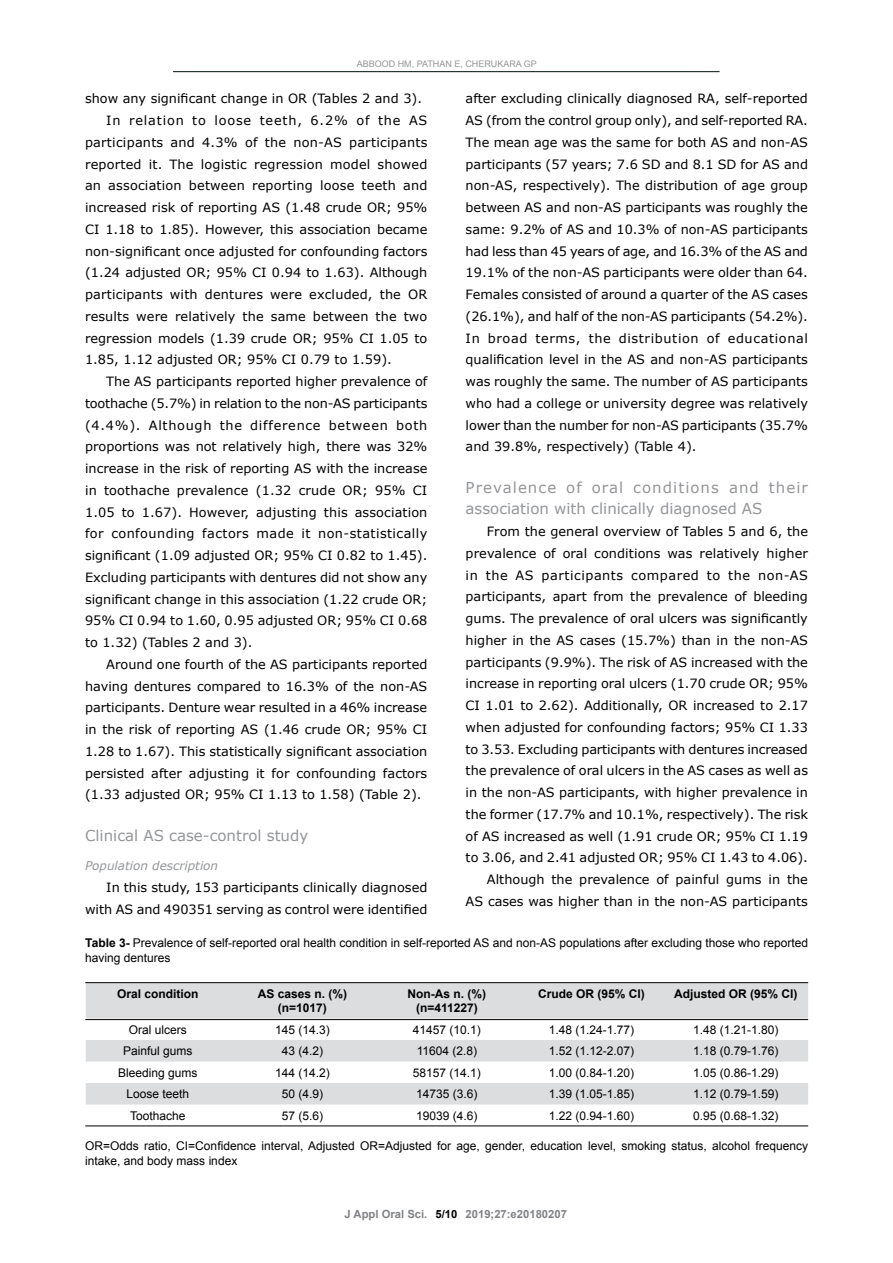
<style>
.page{position:relative;width:893px;height:1263px;background:#fff}
.page>*{position:absolute;margin:0;border:0;box-sizing:border-box;transform-origin:0 0}
.t1{font:15px/21px "Verdana";color:#939598}
.t2{font:12.75px/21.8px "Verdana";color:#000;text-align:right}
.t3{font:12.75px "Verdana";letter-spacing:.035em;color:#000}
.t4{font:12.75px "Verdana";letter-spacing:.02em;color:#000}
.t5{font:12.75px "Verdana";letter-spacing:.055em;color:#000}
.t6{font:12.75px "Verdana";letter-spacing:.065em;color:#000}
.t7{font:12px/14.4px "Arial";color:#000}
.t8{font:700 12px/14.4px "Arial";color:#000;text-align:center}
.t9{font:italic 12px "Verdana";color:#939598}
.t10{font:700 11.25px "Arial";color:#808285}
.t11{font:9px "Arial";color:#939598}
.s1{font-weight:700}
.s2{color:#000}
</style>
<div class="page">
<hr style="left:173px;top:71px;width:547px;height:1px;background:#00110d">
<svg style="left:86px;top:983px;width:722px;height:121px;fill:#dcddde"></svg>
<hr style="left:85px;top:982px;width:723px;height:1px;background:#000">
<hr style="left:85px;top:1019px;width:723px;height:1px;background:#000">
<hr style="left:85px;top:1125px;width:723px;height:1px;background:#000">
<p class="t11" style="left:357px;top:58px;width:182px">ABBOOD HM, PATHAN E, CHERUKARA GP</p>
<p class="t2" style="left:85px;top:88px;width:338px">show any significant change in OR (Tables 2 and 3).</p>
<p class="t6" style="left:106px;top:112px;width:323px">In relation to loose teeth, 6.2% of the AS</p>
<p class="t4" style="left:85px;top:133px;width:344px">participants and 4.3% of the non-AS participants</p>
<p class="t2" style="left:85px;top:153px;width:344px">reported it. The logistic regression model showed</p>
<p class="t2" style="left:85px;top:175px;width:344px">an association between reporting loose teeth and</p>
<p class="t2" style="left:85px;top:196px;width:344px">increased risk of reporting AS (1.48 crude OR; 95%</p>
<p class="t2" style="left:85px;top:218px;width:344px">CI 1.18 to 1.85). However, this association became</p>
<p class="t2" style="left:85px;top:240px;width:344px">non-significant once adjusted for confounding factors</p>
<p class="t2" style="left:85px;top:262px;width:344px">(1.24 adjusted OR; 95% CI 0.94 to 1.63). Although</p>
<p class="t2" style="left:85px;top:283px;width:344px">participants with dentures were excluded, the OR</p>
<p class="t2" style="left:85px;top:305px;width:344px">results were relatively the same between the two</p>
<p class="t2" style="left:85px;top:327px;width:344px">regression models (1.39 crude OR; 95% CI 1.05 to</p>
<p class="t2" style="left:85px;top:349px;width:308px">1.85, 1.12 adjusted OR; 95% CI 0.79 to 1.59).</p>
<p class="t2" style="left:106px;top:370px;width:323px">The AS participants reported higher prevalence of</p>
<p class="t2" style="left:85px;top:392px;width:344px">toothache (5.7%) in relation to the non-AS participants</p>
<p class="t5" style="left:85px;top:416px;width:344px">(4.4%). Although the difference between both</p>
<p class="t2" style="left:85px;top:436px;width:344px">proportions was not relatively high, there was 32%</p>
<p class="t2" style="left:85px;top:457px;width:344px">increase in the risk of reporting AS with the increase</p>
<p class="t2" style="left:85px;top:479px;width:344px">in toothache prevalence (1.32 crude OR; 95% CI</p>
<p class="t2" style="left:85px;top:501px;width:344px">1.05 to 1.67). However, adjusting this association</p>
<p class="t3" style="left:85px;top:525px;width:344px">for confounding factors made it non-statistically</p>
<p class="t2" style="left:85px;top:544px;width:344px">significant (1.09 adjusted OR; 95% CI 0.82 to 1.45).</p>
<p class="t2" style="left:85px;top:566px;width:344px">Excluding participants with dentures did not show any</p>
<p class="t2" style="left:85px;top:588px;width:344px">significant change in this association (1.22 crude OR;</p>
<p class="t2" style="left:85px;top:610px;width:344px">95% CI 0.94 to 1.60, 0.95 adjusted OR; 95% CI 0.68</p>
<p class="t2" style="left:85px;top:631px;width:169px">to 1.32) (Tables 2 and 3).</p>
<p class="t2" style="left:106px;top:653px;width:323px">Around one fourth of the AS participants reported</p>
<p class="t2" style="left:85px;top:675px;width:344px">having dentures compared to 16.3% of the non-AS</p>
<p class="t2" style="left:85px;top:697px;width:344px">participants. Denture wear resulted in a 46% increase</p>
<p class="t2" style="left:85px;top:718px;width:344px">in the risk of reporting AS (1.46 crude OR; 95% CI</p>
<p class="t2" style="left:85px;top:740px;width:344px">1.28 to 1.67). This statistically significant association</p>
<p class="t2" style="left:85px;top:762px;width:344px">persisted after adjusting it for confounding factors</p>
<p class="t2" style="left:85px;top:784px;width:338px">(1.33 adjusted OR; 95% CI 1.13 to 1.58) (Table 2).</p>
<p class="t1" style="left:85px;top:825px;width:225px">Clinical AS case-control study</p>
<p class="t9" style="left:85px;top:857px;width:135px">Population description</p>
<p class="t2" style="left:85px;top:876px;width:344px">In this study, 153 participants clinically diagnosed with AS and 490351 serving as control were identified</p>
<p class="t2" style="left:466px;top:88px;width:344px;text-align:justify">after excluding clinically diagnosed RA, self-reported AS (from the control group only), and self-reported RA.<br>The mean age was the same for both AS and non-AS participants (57 years; 7.6 SD and 8.1 SD for AS and non-AS, respectively). The distribution of age group between AS and non-AS participants was roughly the same: 9.2% of AS and 10.3% of non-AS participants had less than 45 years of age, and 16.3% of the AS and 19.1% of the non-AS participants were older than 64.<br>Females consisted of around a quarter of the AS cases (26.1%), and half of the non-AS participants (54.2%).<br>In broad terms, the distribution of educational qualification level in the AS and non-AS participants was roughly the same. The number of AS participants who had a college or university degree was relatively lower than the number for non-AS participants (35.7% and 39.8%, respectively) (Table 4).</p>
<p class="t1" style="left:466px;top:477px;width:344px">Prevalence of oral conditions and their association with clinically diagnosed AS</p>
<p class="t2" style="left:466px;top:520px;width:344px">From the general overview of Tables 5 and 6, the prevalence of oral conditions was relatively higher in the AS participants compared to the non-AS participants, apart from the prevalence of bleeding gums. The prevalence of oral ulcers was significantly higher in the AS cases (15.7%) than in the non-AS participants (9.9%). The risk of AS increased with the increase in reporting oral ulcers (1.70 crude OR; 95% CI 1.01 to 2.62). Additionally, OR increased to 2.17 when adjusted for confounding factors; 95% CI 1.33 to 3.53. Excluding participants with dentures increased the prevalence of oral ulcers in the AS cases as well as in the non-AS participants, with higher prevalence in the former (17.7% and 10.1%, respectively). The risk of AS increased as well (1.91 crude OR; 95% CI 1.19 to 3.06, and 2.41 adjusted OR; 95% CI 1.43 to 4.06).<br>Although the prevalence of painful gums in the<br>AS cases was higher than in the non-AS participants</p>
<p class="t7" style="left:85px;top:936px;width:724px"><span class="s1">Table 3-</span> Prevalence of self-reported oral health condition in self-reported AS and non-AS populations after excluding those who reported having dentures</p>
<p class="t8" style="left:117px;top:987px;width:83px">Oral condition</p>
<p class="t8" style="left:258px;top:987px;width:91px">AS cases n. (%) (n=1017)</p>
<p class="t8" style="left:408px;top:987px;width:80px">Non-As n. (%) (n=411227)</p>
<p class="t8" style="left:538px;top:987px;width:108px">Crude OR (95% CI)</p>
<p class="t8" style="left:674px;top:987px;width:125px">Adjusted OR (95% CI)</p>
<p class="t7" style="left:129px;top:1022px;width:60px">Oral ulcers</p>
<p class="t7" style="left:275px;top:1022px;width:56px">145 (14.3)</p>
<p class="t7" style="left:413px;top:1022px;width:70px">41457 (10.1)</p>
<p class="t7" style="left:549px;top:1022px;width:87px">1.48 (1.24-1.77)</p>
<p class="t7" style="left:693px;top:1022px;width:87px">1.48 (1.21-1.80)</p>
<p class="t7" style="left:123px;top:1044px;width:71px">Painful gums</p>
<p class="t7" style="left:282px;top:1044px;width:43px">43 (4.2)</p>
<p class="t7" style="left:417px;top:1044px;width:62px">11604 (2.8)</p>
<p class="t7" style="left:549px;top:1044px;width:87px">1.52 (1.12-2.07)</p>
<p class="t7" style="left:693px;top:1044px;width:87px">1.18 (0.79-1.76)</p>
<p class="t7" style="left:118px;top:1065px;width:81px">Bleeding gums</p>
<p class="t7" style="left:275px;top:1065px;width:56px">144 (14.2)</p>
<p class="t7" style="left:413px;top:1065px;width:70px">58157 (14.1)</p>
<p class="t7" style="left:549px;top:1065px;width:87px">1.00 (0.84-1.20)</p>
<p class="t7" style="left:693px;top:1065px;width:87px">1.05 (0.86-1.29)</p>
<p class="t7" style="left:127px;top:1087px;width:64px">Loose teeth</p>
<p class="t7" style="left:282px;top:1087px;width:43px">50 (4.9)</p>
<p class="t7" style="left:416px;top:1087px;width:63px">14735 (3.6)</p>
<p class="t7" style="left:549px;top:1087px;width:87px">1.39 (1.05-1.85)</p>
<p class="t7" style="left:693px;top:1087px;width:87px">1.12 (0.79-1.59)</p>
<p class="t7" style="left:130px;top:1108px;width:57px">Toothache</p>
<p class="t7" style="left:282px;top:1108px;width:43px">57 (5.6)</p>
<p class="t7" style="left:416px;top:1108px;width:63px">19039 (4.6)</p>
<p class="t7" style="left:549px;top:1108px;width:87px">1.22 (0.94-1.60)</p>
<p class="t7" style="left:693px;top:1108px;width:87px">0.95 (0.68-1.32)</p>
<p class="t7" style="left:85px;top:1139px;width:724px">OR=Odds ratio, CI=Confidence interval, Adjusted OR=Adjusted for age, gender, education level, smoking status, alcohol frequency intake, and body mass index</p>
<p class="t10" style="left:345px;top:1206px;width:224px">J Appl Oral Sci. <span class="s2">5/10</span> 2019;27:e20180207</p>
</div>
